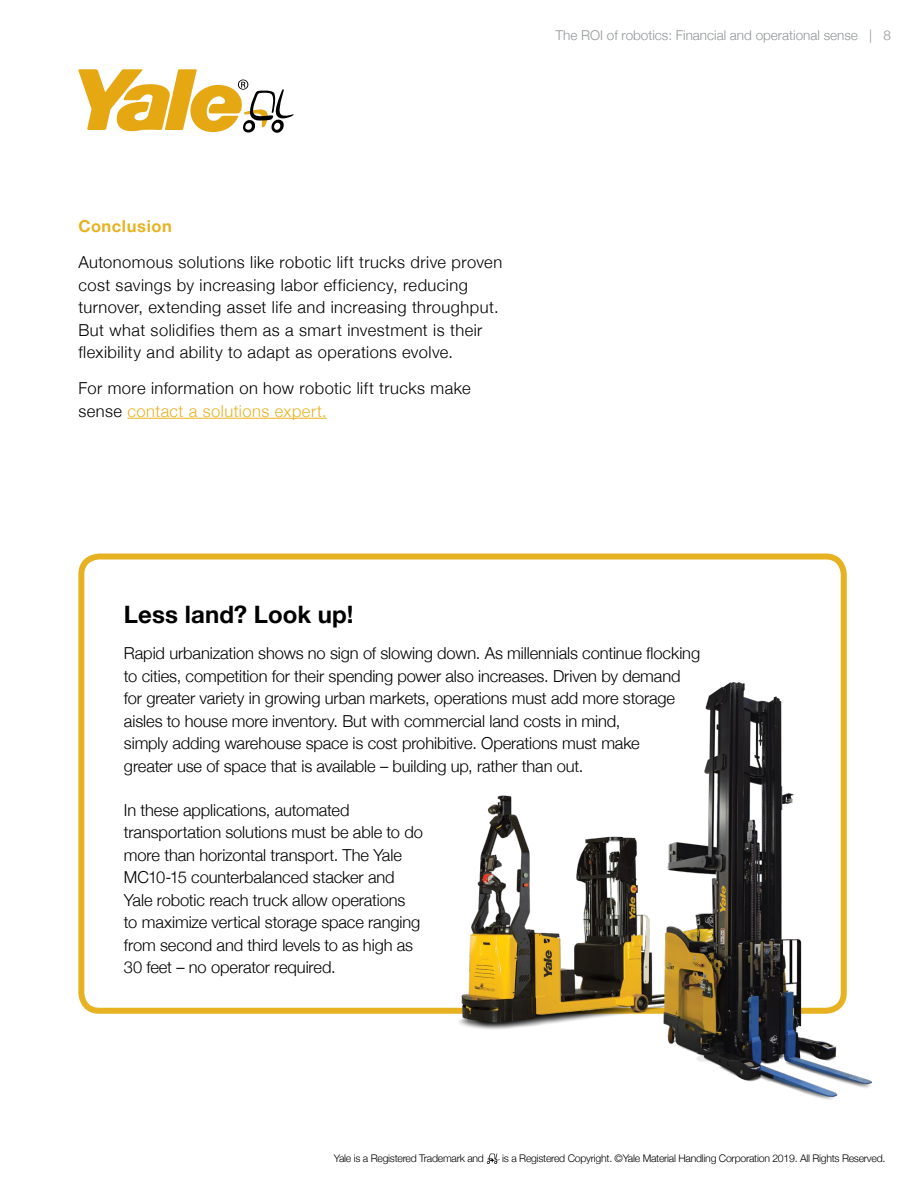
<style>
.page{position:relative;width:918px;height:1188px;background:#fff}
.page>*{position:absolute;margin:0;border:0;box-sizing:border-box;transform-origin:0 0}
.t1{font:700 24px "Helvetica Neue";letter-spacing:.005em;color:#000}
.t2{font:300 16.5px/22.5px "Helvetica Neue";letter-spacing:-.005em;color:#000}
.t3{font:300 16.5px/22.5px "Helvetica Neue";letter-spacing:.03em;color:#000}
.t4{font:700 16.5px "Helvetica Neue";letter-spacing:.03em;color:#e7b222}
.t5{font:300 13.5px "Helvetica Neue";color:#939598}
.t6{font:300 10.5px "Helvetica Neue";letter-spacing:-.025em;color:#000}
.s1{color:#e7b222}
</style>
<div class="page">
<div style="left:78px;top:554px;width:769px;height:460px;border:6px solid #e7b222;border-radius:18px"></div>
<svg style="left:78px;top:69px;width:216px;height:64px"></svg>
<svg style="left:487px;top:1153px;width:13px;height:11px"></svg>
<hr style="left:127px;top:418px;width:200px;height:1px;background:#e7b222">
<img style="left:417px;top:795px;width:217px;height:235px">
<img style="left:634px;top:632px;width:238px;height:468px">
<p class="t5" style="left:556px;top:24px;width:337px">The ROI of robotics: Financial and operational sense | 8</p>
<p class="t4" style="left:78px;top:213px;width:95px">Conclusion</p>
<p class="t3" style="left:78px;top:250px;width:425px">Autonomous solutions like robotic lift trucks drive proven cost savings by increasing labor efficiency, reducing turnover, extending asset life and increasing throughput.<br>But what solidifies them as a smart investment is their flexibility and ability to adapt as operations evolve.</p>
<p class="t3" style="left:78px;top:376px;width:394px">For more information on how robotic lift trucks make sense <span class="s1">contact a solutions expert.</span></p>
<h1 class="t1" style="left:124px;top:596px;width:231px">Less land? Look up!</h1>
<p class="t2" style="left:124px;top:641px;width:578px">Rapid urbanization shows no sign of slowing down. As millennials continue flocking to cities, competition for their spending power also increases. Driven by demand for greater variety in growing urban markets, operations must add more storage aisles to house more inventory. But with commercial land costs in mind,<br>simply adding warehouse space is cost prohibitive. Operations must make<br>greater use of space that is available – building up, rather than out.</p>
<p class="t2" style="left:124px;top:797px;width:300px">In these applications, automated transportation solutions must be able to do more than horizontal transport. The Yale MC10-15 counterbalanced stacker and Yale robotic reach truck allow operations to maximize vertical storage space ranging from second and third levels to as high as 30 feet – no operator required.</p>
<p class="t6" style="left:334px;top:1150px;width:152px">Yale is a Registered Trademark and</p>
<p class="t6" style="left:502px;top:1150px;width:385px">is a Registered Copyright. ©Yale Material Handling Corporation 2019. All Rights Reserved.</p>
</div>
